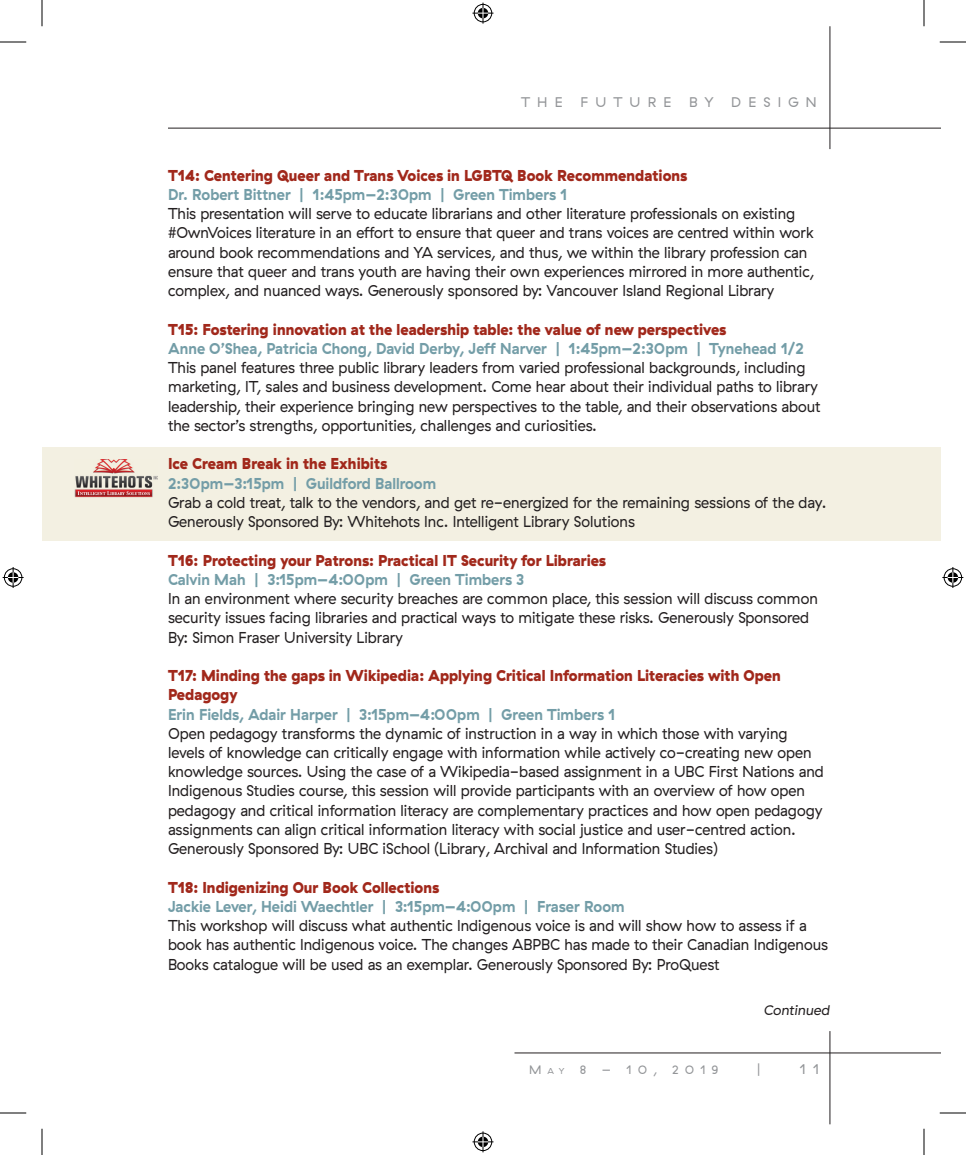
<style>
.page{position:relative;width:966px;height:1155px;background:#fff}
.page>*{position:absolute;margin:0;border:0;box-sizing:border-box;transform-origin:0 0}
.t1{font:15.75px/19.2px "GT Haptik";color:#231f20;scale:.94 1}
.t2{font:900 15.75px/19.2px "GT Haptik";color:#a1281b;scale:.94 1}
.t3{font:700 15.75px "GT Haptik";color:#739da7;scale:.94 1}
.t4{font:14px "GT Haptik";letter-spacing:.51em;color:#939598}
.t5{font:italic 14px "GT Haptik";color:#231f20}
.t6{font:14px "GT Haptik";color:#939598}
.t7{font:12.25px "GT Haptik";letter-spacing:.48em;color:#939598}
.t8{font:8.58px "GT Haptik";color:#939598}
.s1{font-size:12.25px}
</style>
<div class="page">
<hr style="left:830px;top:26px;width:1px;height:123px;background:#231f20">
<hr style="left:830px;top:1031px;width:1px;height:93px;background:#231f20">
<hr style="left:514px;top:1053px;width:426px;height:1px;background:#231f20">
<hr style="left:168px;top:128px;width:772px;height:1px;background:#231f20">
<div style="left:42px;top:447px;width:898px;height:93px;background:#f3f0e2"></div>
<img style="left:75px;top:459px;width:83px;height:39px">
<svg style="left:0;top:42px;width:26px;height:1px"></svg>
<svg style="left:940px;top:42px;width:26px;height:1px"></svg>
<svg style="left:0;top:1113px;width:26px;height:1px"></svg>
<svg style="left:940px;top:1113px;width:26px;height:1px"></svg>
<svg style="left:42px;top:0;width:1px;height:26px"></svg>
<svg style="left:42px;top:1129px;width:1px;height:26px"></svg>
<svg style="left:924px;top:0;width:1px;height:26px"></svg>
<svg style="left:924px;top:1129px;width:1px;height:26px"></svg>
<svg style="left:472px;top:3px;width:22px;height:21px"></svg>
<svg style="left:472px;top:1131px;width:22px;height:21px"></svg>
<svg style="left:3px;top:567px;width:21px;height:21px"></svg>
<svg style="left:942px;top:567px;width:21px;height:21px"></svg>
<p class="t4" style="left:521px;top:94px;width:43px">THE</p>
<p class="t4" style="left:581px;top:94px;width:92px">FUTURE</p>
<p class="t4" style="left:689px;top:94px;width:26px">B Y</p>
<p class="t4" style="left:731px;top:94px;width:87px">DESIGN</p>
<p class="t2" style="left:168px;top:166px;width:554px">T14: Centering Queer and Trans Voices in LGBTQ Book Recommendations</p>
<p class="t3" style="left:168px;top:185px;width:426px">Dr. Robert Bittner | 1:45pm–2:30pm | Green Timbers 1</p>
<p class="t1" style="left:168px;top:204px;width:689px">This presentation will serve to educate librarians and other literature professionals on existing #OwnVoices literature in an effort to ensure that queer and trans voices are centred within work around book recommendations and YA services, and thus, we within the library profession can ensure that queer and trans youth are having their own experiences mirrored in more authentic, complex, and nuanced ways. Generously sponsored by: Vancouver Island Regional Library</p>
<p class="t2" style="left:168px;top:320px;width:596px">T15: Fostering innovation at the leadership table: the value of new perspectives</p>
<p class="t3" style="left:168px;top:338px;width:678px">Anne O’Shea, Patricia Chong, David Derby, Jeff Narver | 1:45pm–2:30pm | Tynehead 1/2</p>
<p class="t1" style="left:168px;top:358px;width:696px">This panel features three public library leaders from varied professional backgrounds, including marketing, IT, sales and business development. Come hear about their individual paths to library leadership, their experience bringing new perspectives to the table, and their observations about the sector’s strengths, opportunities, challenges and curiosities.</p>
<p class="t2" style="left:168px;top:454px;width:235px">Ice Cream Break in the Exhibits</p>
<p class="t3" style="left:168px;top:473px;width:287px">2:30pm–3:15pm | Guildford Ballroom</p>
<p class="t1" style="left:168px;top:493px;width:702px">Grab a cold treat, talk to the vendors, and get re-energized for the remaining sessions of the day.<br>Generously Sponsored By: Whitehots Inc. Intelligent Library Solutions</p>
<p class="t2" style="left:168px;top:551px;width:468px">T16: Protecting your Patrons: Practical IT Security for Libraries</p>
<p class="t3" style="left:168px;top:569px;width:381px">Calvin Mah | 3:15pm–4:00pm | Green Timbers 3</p>
<p class="t1" style="left:168px;top:589px;width:693px">In an environment where security breaches are common place, this session will discuss common security issues facing libraries and practical ways to mitigate these risks. Generously Sponsored<br>By: Simon Fraser University Library</p>
<p class="t2" style="left:168px;top:666px;width:654px">T17: Minding the gaps in Wikipedia: Applying Critical Information Literacies with Open<br>Pedagogy</p>
<p class="t3" style="left:168px;top:704px;width:478px">Erin Fields, Adair Harper | 3:15pm–4:00pm | Green Timbers 1</p>
<p class="t1" style="left:168px;top:724px;width:699px">Open pedagogy transforms the dynamic of instruction in a way in which those with varying levels of knowledge can critically engage with information while actively co-creating new open knowledge sources. Using the case of a Wikipedia-based assignment in a UBC First Nations and Indigenous Studies course, this session will provide participants with an overview of how open pedagogy and critical information literacy are complementary practices and how open pedagogy assignments can align critical information literacy with social justice and user-centred action.<br>Generously Sponsored By: UBC iSchool (Library, Archival and Information Studies)</p>
<p class="t2" style="left:168px;top:878px;width:290px">T18: Indigenizing Our Book Collections</p>
<p class="t3" style="left:168px;top:897px;width:487px">Jackie Lever, Heidi Waechtler | 3:15pm–4:00pm | Fraser Room</p>
<p class="t1" style="left:168px;top:916px;width:704px">This workshop will discuss what authentic Indigenous voice is and will show how to assess if a book has authentic Indigenous voice. The changes ABPBC has made to their Canadian Indigenous<br>Books catalogue will be used as an exemplar. Generously Sponsored By: ProQuest</p>
<p class="t5" style="left:764px;top:1002px;width:67px">Continued</p>
<p class="t8" style="left:529px;top:1066px;width:37px"><span class="s1">M</span>ay</p>
<p class="t7" style="left:580px;top:1062px;width:8px">8</p>
<p class="t7" style="left:602px;top:1062px;width:57px">– 10,</p>
<p class="t7" style="left:672px;top:1062px;width:48px">2019</p>
<p class="t6" style="left:757px;top:1061px;width:5px">|</p>
<p class="t6" style="left:800px;top:1061px;width:21px">1 1</p>
</div>
